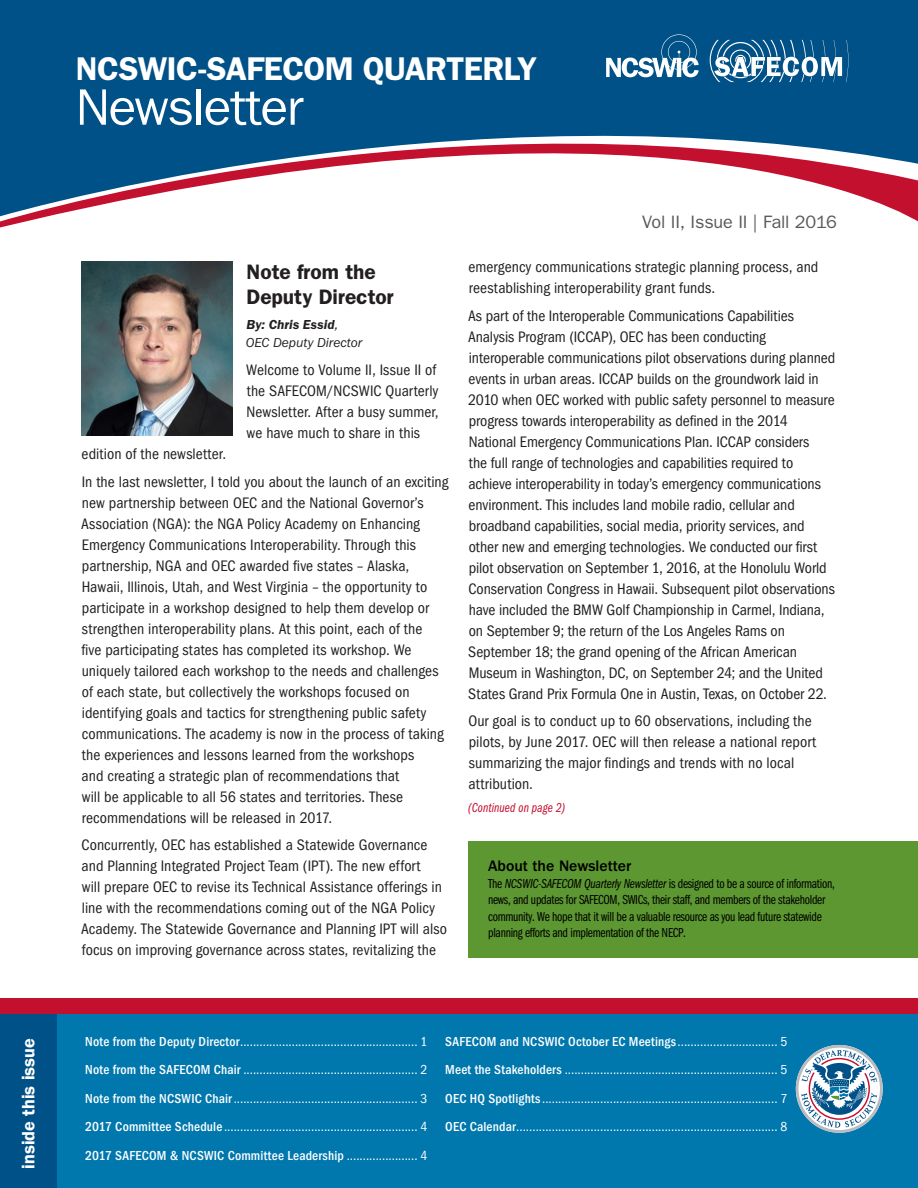
<style>
.page{position:relative;width:918px;height:1188px;background:#fff}
.page>*{position:absolute;margin:0;border:0;box-sizing:border-box;transform-origin:0 0}
.t1{font:51.45px "ITC Franklin Gothic Std";letter-spacing:-.025em;color:#fff}
.t2{font:600 33px "ITC Franklin Gothic Std";letter-spacing:-.02em;color:#fff}
._1_Article_Title{font:600 21px/25.5px "ITC Franklin Gothic Std";color:#231f20}
.t3{font:18px "ITC Franklin Gothic Std";letter-spacing:-.01em;color:#5a5a5d}
.t4{font:600 18px "ITC Franklin Gothic Std";color:#fff}
._3b_Body{font:condensed 15.75px/21px "ITC Franklin Gothic Std";color:#231f20}
.About_the_SWIC_Callo{font:500 15.75px "ITC Franklin Gothic Std";color:#000}
._4_TOC{font:condensed 13.5px "ITC Franklin Gothic Std";color:#fff}
.About_the_SWIC_Callo-2{font:13.5px/16.5px "ITC Franklin Gothic Std Bk Cp";letter-spacing:-.02em;color:#000}
._4_TOC-2{font:500 condensed 13.5px "ITC Franklin Gothic Std";letter-spacing:.015em;color:#fff}
._1b_Article_Author{font:italic 13.5px/18px "ITC Franklin Gothic Std";color:#231f20}
._3b_Body-2{font:13.5px "ITC Franklin Gothic Std Bk Cp It";letter-spacing:.005em;color:#c3102f}
.s1{font-weight:600}
.s2{font-family:"ITC Franklin Gothic Std Bk Cp It"}
.s3{font-weight:500}
.s4{font-weight:400}
</style>
<div class="page">
<div style="left:0;top:0;width:918px;height:58px;background:#005187"></div>
<svg style="left:0;top:58px;width:918px;height:170px;fill:#005187"></svg>
<div style="left:0;top:1009px;width:918px;height:179px;background:#0078ae"></div>
<div style="left:0;top:1008px;width:57px;height:180px;background:#005187"></div>
<svg style="left:796px;top:1045px;width:87px;height:88px"></svg>
<img style="left:81px;top:261px;width:151px;height:174px">
<div style="left:468px;top:841px;width:450px;height:117px;background:#5c9731"></div>
<div style="left:0;top:999px;width:918px;height:15px;background:#c3102f"></div>
<svg style="left:710px;top:40px;width:138px;height:42px"></svg>
<svg style="left:606px;top:34px;width:93px;height:43px"></svg>
<p class="t4" style="left:18px;top:1169px;width:132px;rotate:-90deg">inside this issue</p>
<h2 class="t2" style="left:76px;top:49px;width:463px">NCSWIC-SAFECOM QUARTERLY</h2>
<h1 class="t1" style="left:76px;top:78px;width:229px">Newsletter</h1>
<p class="t3" style="left:642px;top:212px;width:196px">Vol II, Issue II | Fall 2016</p>
<p class="_1_Article_Title" style="left:247px;top:259px;width:149px">Note from the<br>Deputy Director</p>
<p class="_1b_Article_Author" style="left:246px;top:316px;width:118px"><span class="s1">By: Chris Essid</span>,<br>OEC Deputy Director</p>
<p class="_3b_Body" style="left:246px;top:359px;width:194px">Welcome to Volume II, Issue II of the SAFECOM/NCSWIC Quarterly<br>Newsletter. After a busy summer, we have much to share in this</p>
<p class="_3b_Body" style="left:82px;top:443px;width:146px">edition of the newsletter.</p>
<p class="_3b_Body" style="left:81px;top:471px;width:369px">In the last newsletter, I told you about the launch of an exciting new partnership between OEC and the National Governor’s Association (NGA): the NGA Policy Academy on Enhancing Emergency Communications Interoperability. Through this partnership, NGA and OEC awarded five states – Alaska, Hawaii, Illinois, Utah, and West Virginia – the opportunity to participate in a workshop designed to help them develop or strengthen interoperability plans. At this point, each of the<br>five participating states has completed its workshop. We uniquely tailored each workshop to the needs and challenges of each state, but collectively the workshops focused on identifying goals and tactics for strengthening public safety communications. The academy is now in the process of taking the experiences and lessons learned from the workshops<br>and creating a strategic plan of recommendations that<br>will be applicable to all 56 states and territories. These recommendations will be released in 2017.</p>
<p class="_3b_Body" style="left:81px;top:835px;width:367px">Concurrently, OEC has established a Statewide Governance and Planning Integrated Project Team (IPT). The new effort<br>will prepare OEC to revise its Technical Assistance offerings in line with the recommendations coming out of the NGA Policy Academy. The Statewide Governance and Planning IPT will also focus on improving governance across states, revitalizing the</p>
<p class="_3b_Body" style="left:469px;top:256px;width:351px">emergency communications strategic planning process, and reestablishing interoperability grant funds.</p>
<p class="_3b_Body" style="left:468px;top:305px;width:369px">As part of the Interoperable Communications Capabilities Analysis Program (ICCAP), OEC has been conducting interoperable communications pilot observations during planned events in urban areas. ICCAP builds on the groundwork laid in 2010 when OEC worked with public safety personnel to measure progress towards interoperability as defined in the 2014<br>National Emergency Communications Plan. ICCAP considers<br>the full range of technologies and capabilities required to achieve interoperability in today’s emergency communications environment. This includes land mobile radio, cellular and broadband capabilities, social media, priority services, and other new and emerging technologies. We conducted our first pilot observation on September 1, 2016, at the Honolulu World Conservation Congress in Hawaii. Subsequent pilot observations have included the BMW Golf Championship in Carmel, Indiana, on September 9; the return of the Los Angeles Rams on September 18; the grand opening of the African American Museum in Washington, DC, on September 24; and the United States Grand Prix Formula One in Austin, Texas, on October 22.</p>
<p class="_3b_Body" style="left:469px;top:711px;width:349px">Our goal is to conduct up to 60 observations, including the pilots, by June 2017. OEC will then release a national report summarizing the major findings and trends with no local attribution.</p>
<p class="_3b_Body-2" style="left:468px;top:801px;width:98px">(Continued on page 2)</p>
<p class="About_the_SWIC_Callo" style="left:488px;top:857px;width:145px">About the Newsletter</p>
<p class="About_the_SWIC_Callo-2" style="left:488px;top:875px;width:348px">The <span class="s2">NCSWIC-SAFECOM Quarterly Newsletter</span> is designed to be a source of information, news, and updates for SAFECOM, SWICs, their staff, and members of the stakeholder community. We hope that it will be a valuable resource as you lead future statewide planning efforts and implementation of the NECP.</p>
<p class="_4_TOC" style="left:85px;top:1034px;width:344px"><span class="s3">Note from the Deputy Director</span>....................................................... 1</p>
<p class="_4_TOC" style="left:85px;top:1062px;width:343px"><span class="s3">Note from the SAFECOM Chair</span> ...................................................... 2</p>
<p class="_4_TOC" style="left:85px;top:1091px;width:343px"><span class="s3">Note from the NCSWIC Chair</span> ......................................................... 3</p>
<p class="_4_TOC" style="left:85px;top:1119px;width:343px"><span class="s3">2017 Committee Schedule</span> ............................................................ 4</p>
<p class="_4_TOC-2" style="left:85px;top:1148px;width:343px">2017 SAFECOM &amp; NCSWIC Committee Leadership <span class="s4">...................... 4</span></p>
<p class="_4_TOC-2" style="left:445px;top:1034px;width:344px">SAFECOM and NCSWIC October EC Meetings<span class="s4">............................... 5</span></p>
<p class="_4_TOC" style="left:445px;top:1062px;width:343px"><span class="s3">Meet the Stakeholders</span> .................................................................. 5</p>
<p class="_4_TOC" style="left:445px;top:1091px;width:343px"><span class="s3">OEC HQ Spotlights</span>......................................................................... 7</p>
<p class="_4_TOC" style="left:445px;top:1119px;width:343px"><span class="s3">OEC Calendar</span>................................................................................. 8</p>
</div>
